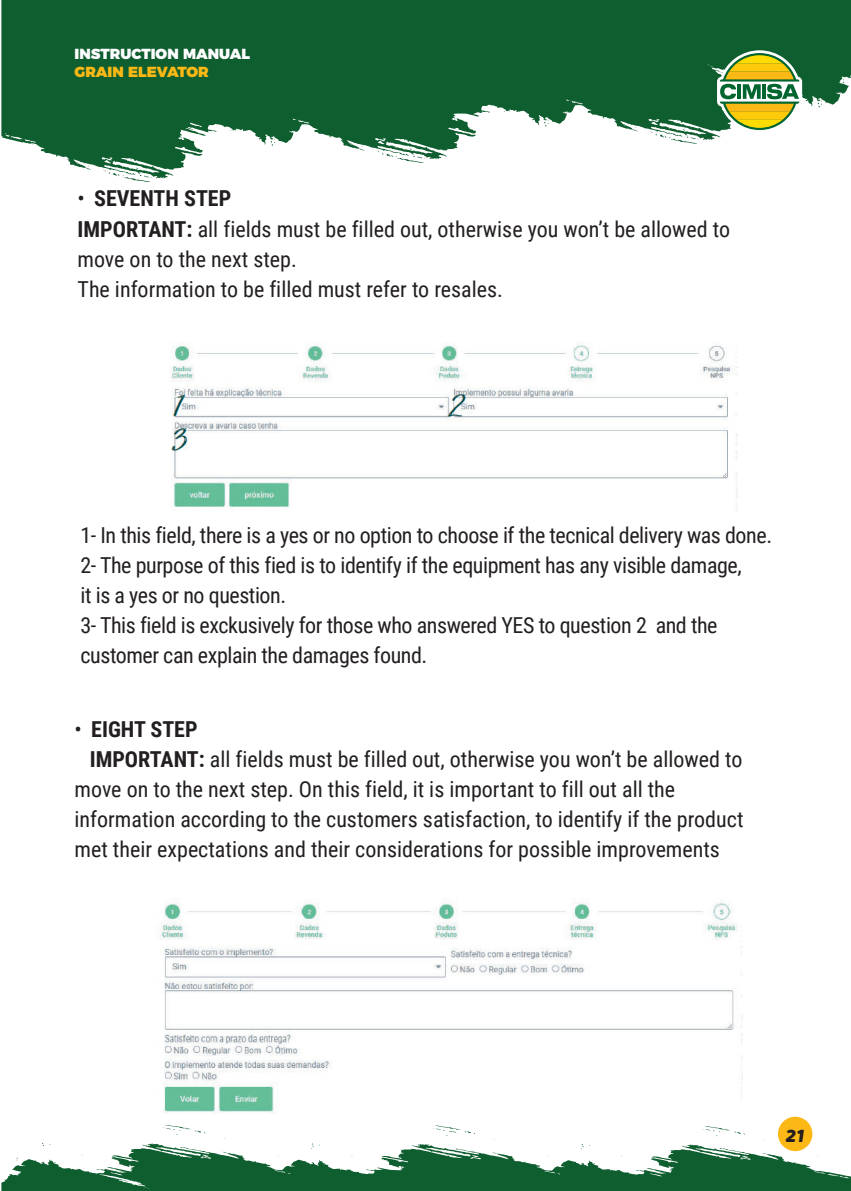
<style>
.page{position:relative;width:851px;height:1191px;background:#fff}
.page>*{position:absolute;margin:0;border:0;box-sizing:border-box;transform-origin:0 0}
.t1{font:italic 900 24px "Bw Quinta Pro";color:#231f20}
.t2{font:22px/30px "Roboto Condensed";color:#231f20}
.t3{font:22px/30px "Roboto Condensed";letter-spacing:-.02em;color:#231f20}
.t4{font:700 22px "Roboto Condensed";color:#231f20}
.t5{font:900 14.6px "Montserrat";color:#fff}
.t6{font:900 14.6px "Montserrat";color:#fcb814}
.s1{font-weight:700}
.s2{font-weight:400}
</style>
<div class="page">
<svg style="left:702px;top:1126px;width:42px;height:10px"></svg>
<svg style="left:433px;top:1125px;width:42px;height:9px"></svg>
<svg style="left:163px;top:1125px;width:42px;height:10px"></svg>
<svg style="left:1px;top:1143px;width:849px;height:48px;fill:#0f5e30"></svg>
<svg style="left:131px;top:179px;width:19px;height:3px"></svg>
<svg style="left:1px;top:0;width:849px;height:179px;fill:#0f5e30"></svg>
<div style="left:777px;top:1116px;width:35px;height:35px;background:#fcb814;border-radius:50%"></div>
<svg style="left:717px;top:50px;width:85px;height:83px"></svg>
<img style="left:171px;top:343px;width:566px;height:165px">
<img style="left:159px;top:899px;width:583px;height:215px">
<p class="t5" style="left:75px;top:42px;width:177px">INSTRUCTION MANUAL</p>
<p class="t6" style="left:75px;top:59px;width:136px">GRAIN ELEVATOR</p>
<p class="t2" style="left:77px;top:183px;width:654px">• <span class="s1">SEVENTH STEP<br>IMPORTANT:</span> all fields must be filled out, otherwise you won’t be allowed to move on to the next step.<br>The information to be filled must refer to resales.</p>
<p class="t3" style="left:80px;top:519px;width:693px">1- In this field, there is a yes or no option to choose if the tecnical delivery was done.<br>2- The purpose of this fied is to identify if the equipment has any visible damage,<br>it is a yes or no question.<br>3- This field is exckusively for those who answered YES to question 2 and the customer can explain the damages found.</p>
<p class="t4" style="left:75px;top:713px;width:124px"><span class="s2">•</span> EIGHT STEP</p>
<p class="t2" style="left:90px;top:743px;width:654px"><span class="s1">IMPORTANT:</span> all fields must be filled out, otherwise you won’t be allowed to</p>
<p class="t2" style="left:75px;top:773px;width:602px">move on to the next step. On this field, it is important to fill out all the</p>
<p class="t2" style="left:75px;top:803px;width:670px">information according to the customers satisfaction, to identify if the product</p>
<p class="t2" style="left:75px;top:833px;width:646px">met their expectations and their considerations for possible improvements</p>
<p class="t1" style="left:785px;top:1117px;width:21px">21</p>
</div>
